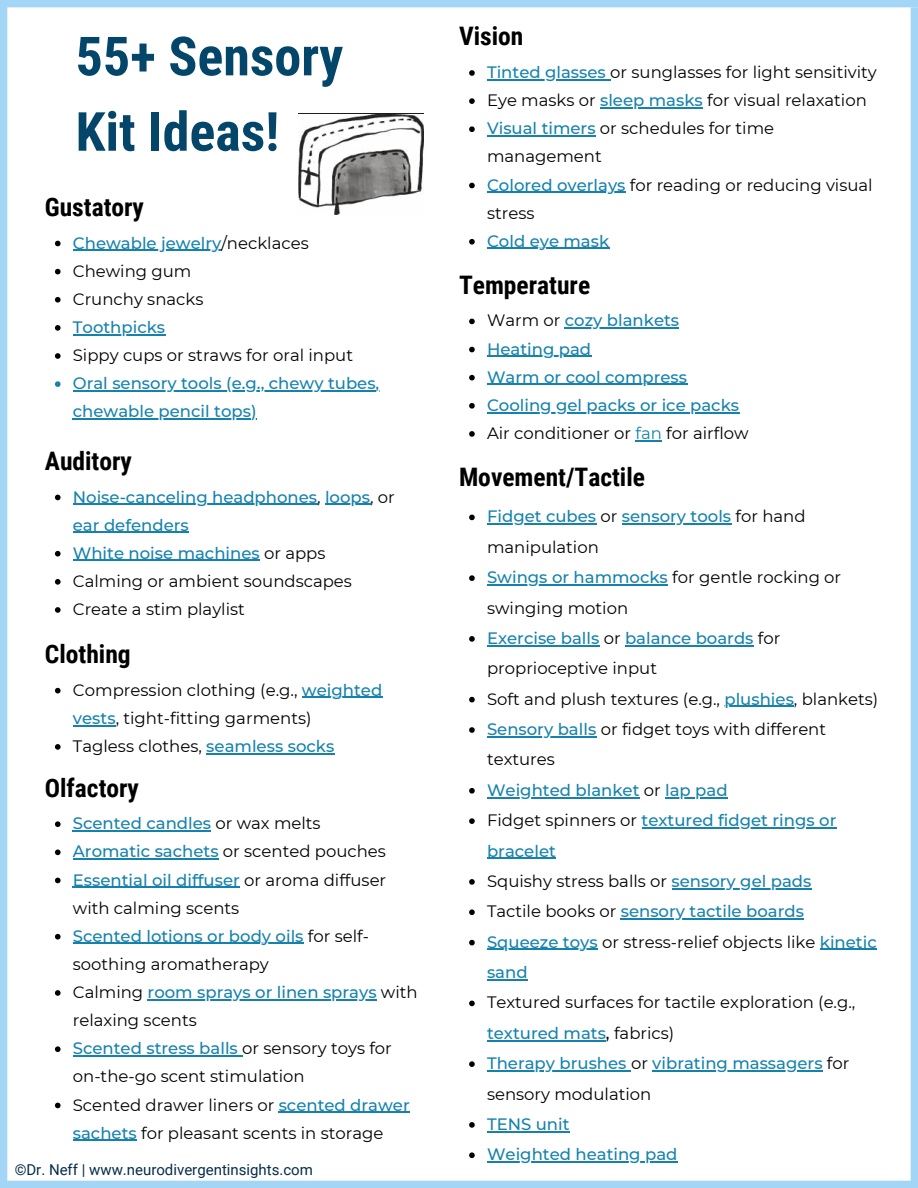
<style>
.page{position:relative;width:918px;height:1188px;background:#fff}
.page>*{position:absolute;margin:0;border:0;box-sizing:border-box;transform-origin:0 0}
.t1{font:700 54px/75.3px "Roboto Condensed";color:#044669}
.t2{font:700 25.5px "Roboto Condensed";color:#000}
.t3{font:16.5px/28.2px "Montserrat";color:#000}
.t4{font:500 16.5px/28.2px "Montserrat";color:#1582ae}
.t5{font:15px "Roboto";color:#052d49}
.s1{font-weight:500;color:#1582ae}
.s2{font-weight:400;color:#000}
.s3{font-weight:400}
.s4{font-weight:500}
</style>
<div class="page">
<svg style="left:469px;top:515px;width:6px;height:5px"></svg>
<hr style="left:487px;top:524px;width:109px;height:1px;background:#1582ae">
<hr style="left:622px;top:524px;width:109px;height:1px;background:#1582ae">
<svg style="left:469px;top:575px;width:6px;height:6px"></svg>
<hr style="left:487px;top:584px;width:181px;height:1px;background:#1582ae">
<svg style="left:469px;top:636px;width:6px;height:6px"></svg>
<hr style="left:487px;top:645px;width:112px;height:1px;background:#1582ae">
<hr style="left:625px;top:645px;width:129px;height:1px;background:#1582ae">
<svg style="left:469px;top:697px;width:6px;height:5px"></svg>
<hr style="left:724px;top:706px;width:70px;height:1px;background:#1582ae">
<svg style="left:469px;top:727px;width:6px;height:6px"></svg>
<hr style="left:487px;top:736px;width:109px;height:1px;background:#1582ae">
<svg style="left:469px;top:788px;width:6px;height:6px"></svg>
<hr style="left:487px;top:797px;width:153px;height:1px;background:#1582ae">
<hr style="left:665px;top:797px;width:63px;height:1px;background:#1582ae">
<svg style="left:469px;top:818px;width:6px;height:6px"></svg>
<hr style="left:642px;top:827px;width:194px;height:1px;background:#1582ae">
<hr style="left:487px;top:858px;width:69px;height:1px;background:#1582ae">
<svg style="left:469px;top:879px;width:6px;height:6px"></svg>
<hr style="left:672px;top:888px;width:139px;height:1px;background:#1582ae">
<svg style="left:469px;top:909px;width:6px;height:6px"></svg>
<hr style="left:621px;top:918px;width:183px;height:2px;background:#1582ae">
<svg style="left:469px;top:940px;width:6px;height:5px"></svg>
<hr style="left:487px;top:949px;width:111px;height:1px;background:#1582ae">
<hr style="left:820px;top:949px;width:57px;height:1px;background:#1582ae">
<hr style="left:487px;top:979px;width:41px;height:1px;background:#1582ae">
<svg style="left:469px;top:1001px;width:6px;height:5px"></svg>
<hr style="left:487px;top:1040px;width:119px;height:1px;background:#1582ae">
<svg style="left:469px;top:1061px;width:6px;height:6px"></svg>
<hr style="left:487px;top:1070px;width:144px;height:1px;background:#1582ae">
<hr style="left:652px;top:1070px;width:171px;height:1px;background:#1582ae">
<svg style="left:469px;top:1122px;width:6px;height:6px"></svg>
<hr style="left:487px;top:1131px;width:83px;height:1px;background:#1582ae">
<svg style="left:469px;top:1152px;width:6px;height:6px"></svg>
<hr style="left:487px;top:1161px;width:190px;height:2px;background:#1582ae">
<svg style="left:55px;top:688px;width:6px;height:5px"></svg>
<hr style="left:302px;top:697px;width:80px;height:1px;background:#1582ae">
<hr style="left:73px;top:725px;width:43px;height:1px;background:#1582ae">
<svg style="left:55px;top:744px;width:6px;height:6px"></svg>
<hr style="left:206px;top:753px;width:128px;height:1px;background:#1582ae">
<svg style="left:55px;top:821px;width:6px;height:6px"></svg>
<hr style="left:73px;top:830px;width:138px;height:2px;background:#1582ae">
<svg style="left:55px;top:850px;width:6px;height:5px"></svg>
<hr style="left:73px;top:859px;width:146px;height:1px;background:#1582ae">
<svg style="left:55px;top:878px;width:6px;height:5px"></svg>
<hr style="left:73px;top:887px;width:167px;height:1px;background:#1582ae">
<svg style="left:55px;top:934px;width:6px;height:6px"></svg>
<hr style="left:73px;top:943px;width:231px;height:1px;background:#1582ae">
<svg style="left:55px;top:990px;width:6px;height:6px"></svg>
<hr style="left:148px;top:999px;width:229px;height:1px;background:#1582ae">
<svg style="left:55px;top:1046px;width:6px;height:6px"></svg>
<hr style="left:73px;top:1055px;width:169px;height:2px;background:#1582ae">
<svg style="left:55px;top:1103px;width:6px;height:5px"></svg>
<hr style="left:279px;top:1112px;width:131px;height:1px;background:#1582ae">
<hr style="left:73px;top:1140px;width:64px;height:1px;background:#1582ae">
<svg style="left:55px;top:495px;width:6px;height:5px"></svg>
<hr style="left:73px;top:504px;width:244px;height:1px;background:#1582ae">
<hr style="left:325px;top:504px;width:45px;height:1px;background:#1582ae">
<hr style="left:73px;top:532px;width:116px;height:1px;background:#1582ae">
<svg style="left:55px;top:551px;width:6px;height:6px"></svg>
<hr style="left:73px;top:560px;width:187px;height:1px;background:#1582ae">
<svg style="left:55px;top:579px;width:6px;height:6px"></svg>
<svg style="left:55px;top:607px;width:6px;height:6px"></svg>
<svg style="left:469px;top:319px;width:6px;height:5px"></svg>
<hr style="left:565px;top:328px;width:114px;height:1px;background:#1582ae">
<svg style="left:469px;top:347px;width:6px;height:5px"></svg>
<hr style="left:487px;top:356px;width:104px;height:1px;background:#1582ae">
<svg style="left:469px;top:375px;width:6px;height:5px"></svg>
<hr style="left:487px;top:384px;width:200px;height:1px;background:#1582ae">
<svg style="left:469px;top:403px;width:6px;height:6px"></svg>
<hr style="left:487px;top:412px;width:252px;height:1px;background:#1582ae">
<svg style="left:469px;top:431px;width:6px;height:6px"></svg>
<svg style="left:635px;top:440px;width:27px;height:1px"></svg>
<svg style="left:55px;top:241px;width:6px;height:5px"></svg>
<hr style="left:73px;top:250px;width:148px;height:1px;background:#1582ae">
<svg style="left:55px;top:269px;width:6px;height:5px"></svg>
<svg style="left:55px;top:297px;width:6px;height:6px"></svg>
<svg style="left:55px;top:325px;width:6px;height:6px"></svg>
<hr style="left:73px;top:334px;width:92px;height:1px;background:#1582ae">
<svg style="left:55px;top:353px;width:6px;height:6px"></svg>
<svg style="left:55px;top:381px;width:6px;height:6px"></svg>
<hr style="left:73px;top:390px;width:39px;height:1px;background:#1582ae">
<hr style="left:112px;top:390px;width:110px;height:1px;background:#1582ae">
<hr style="left:222px;top:390px;width:47px;height:1px;background:#1582ae">
<hr style="left:269px;top:390px;width:107px;height:1px;background:#1582ae">
<hr style="left:73px;top:418px;width:178px;height:2px;background:#1582ae">
<svg style="left:469px;top:70px;width:6px;height:6px"></svg>
<hr style="left:487px;top:79px;width:123px;height:1px;background:#1582ae">
<svg style="left:469px;top:98px;width:6px;height:6px"></svg>
<hr style="left:600px;top:107px;width:103px;height:1px;background:#1582ae">
<svg style="left:469px;top:126px;width:6px;height:6px"></svg>
<hr style="left:487px;top:135px;width:109px;height:2px;background:#1582ae">
<svg style="left:469px;top:183px;width:6px;height:5px"></svg>
<hr style="left:487px;top:192px;width:139px;height:1px;background:#1582ae">
<svg style="left:469px;top:239px;width:6px;height:6px"></svg>
<hr style="left:487px;top:248px;width:122px;height:1px;background:#1582ae">
<div style="left:0;top:0;width:7px;height:1188px;background:#a3d6f6"></div>
<div style="left:0;top:1181px;width:918px;height:7px;background:#a3d6f6"></div>
<div style="left:911px;top:7px;width:7px;height:1181px;background:#a3d6f6"></div>
<div style="left:0;top:0;width:918px;height:7px;background:#a3d6f6"></div>
<svg style="left:298px;top:114px;width:126px;height:101px"></svg>
<h1 class="t1" style="left:76px;top:16px;width:269px">55+ Sensory<br>Kit Ideas!</h1>
<h2 class="t2" style="left:45px;top:189px;width:101px">Gustatory</h2>
<p class="t3" style="left:73px;top:228px;width:237px"><span class="s1">Chewable jewelry</span>/necklaces<br>Chewing gum<br>Crunchy snacks</p>
<p class="t4" style="left:73px;top:312px;width:94px">Toothpicks</p>
<p class="t3" style="left:73px;top:341px;width:282px">Sippy cups or straws for oral input</p>
<p class="t4" style="left:73px;top:369px;width:308px">Oral sensory tools (e.g., chewy tubes, chewable pencil tops)</p>
<h2 class="t2" style="left:45px;top:443px;width:89px">Auditory</h2>
<p class="t4" style="left:73px;top:482px;width:323px">Noise-canceling headphones<span class="s2">,</span> loops<span class="s2">, or </span>ear defenders<br>White noise machines <span class="s2">or apps<br>Calming or ambient soundscapes<br>Create a stim playlist</span></p>
<h2 class="t2" style="left:45px;top:636px;width:87px">Clothing</h2>
<p class="t3" style="left:73px;top:675px;width:311px">Compression clothing (e.g., <span class="s1">weighted vests</span>, tight-fitting garments)<br>Tagless clothes, <span class="s1">seamless socks</span></p>
<h2 class="t2" style="left:45px;top:770px;width:96px">Olfactory</h2>
<p class="t3" style="left:73px;top:809px;width:346px"><span class="s1">Scented candles</span> or wax melts<br><span class="s1">Aromatic sachets</span> or scented pouches<br><span class="s1">Essential oil diffuser</span> or aroma diffuser with calming scents<br><span class="s1">Scented lotions or body oils</span> for self&shy;soothing aromatherapy<br>Calming <span class="s1">room sprays or linen sprays</span> with relaxing scents<br><span class="s1">Scented stress balls</span> or sensory toys for on-the-go scent stimulation<br>Scented drawer liners or <span class="s1">scented drawer sachets</span> for pleasant scents in storage</p>
<p class="t5" style="left:15px;top:1160px;width:300px">©Dr. Neff | www.neurodivergentinsights.com</p>
<h2 class="t2" style="left:459px;top:19px;width:66px">Vision</h2>
<p class="t3" style="left:487px;top:58px;width:391px"><span class="s1">Tinted glasses</span> or sunglasses for light sensitivity Eye masks or <span class="s1">sleep masks</span> for visual relaxation <span class="s1">Visual timers</span> or schedules for time management<br><span class="s1">Colored overlays</span> for reading or reducing visual stress</p>
<p class="t4" style="left:487px;top:226px;width:124px">Cold eye mask</p>
<h2 class="t2" style="left:459px;top:267px;width:133px">Temperature</h2>
<p class="t4" style="left:487px;top:306px;width:263px"><span class="s2">Warm or</span> cozy blankets<br>Heating pad<br>Warm or cool compress<br>Cooling gel packs or ice packs<br><span class="s2">Air conditioner or</span> <span class="s3">fan</span> <span class="s2">for airflow</span></p>
<h2 class="t2" style="left:459px;top:460px;width:188px">Movement/Tactile</h2>
<p class="t3" style="left:487px;top:501px;width:393px;line-height:30.3px"><span class="s1">Fidget cubes</span> or <span class="s1">sensory tools</span> for hand manipulation<br><span class="s1">Swings or hammocks</span> for gentle rocking or swinging motion<br><span class="s1">Exercise balls</span> or <span class="s1">balance boards</span> for proprioceptive input<br>Soft and plush textures (e.g., <span class="s1">plushies</span>, blankets)<br><span class="s1">Sensory balls</span> or fidget toys with different textures<br><span class="s1">Weighted blanket</span> or <span class="s1">lap pad<br></span>Fidget spinners or <span class="s1">textured fidget rings or bracelet<br></span>Squishy stress balls or <span class="s1">sensory gel pads<br></span>Tactile books or <span class="s1">sensory tactile boards<br>Squeeze toys</span> or stress-relief objects like <span class="s1">kinetic sand</span></p>
<p class="t3" style="left:487px;top:987px;width:370px;line-height:30.5px">Textured surfaces for tactile exploration (e.g., <span class="s1">textured mats</span><span class="s4">,</span> fabrics)<br><span class="s1">Therapy brushes</span> or <span class="s1">vibrating massagers</span> for sensory modulation</p>
<p class="t4" style="left:487px;top:1108px;width:192px;line-height:30.3px">TENS unit<br>Weighted heating pad</p>
</div>
